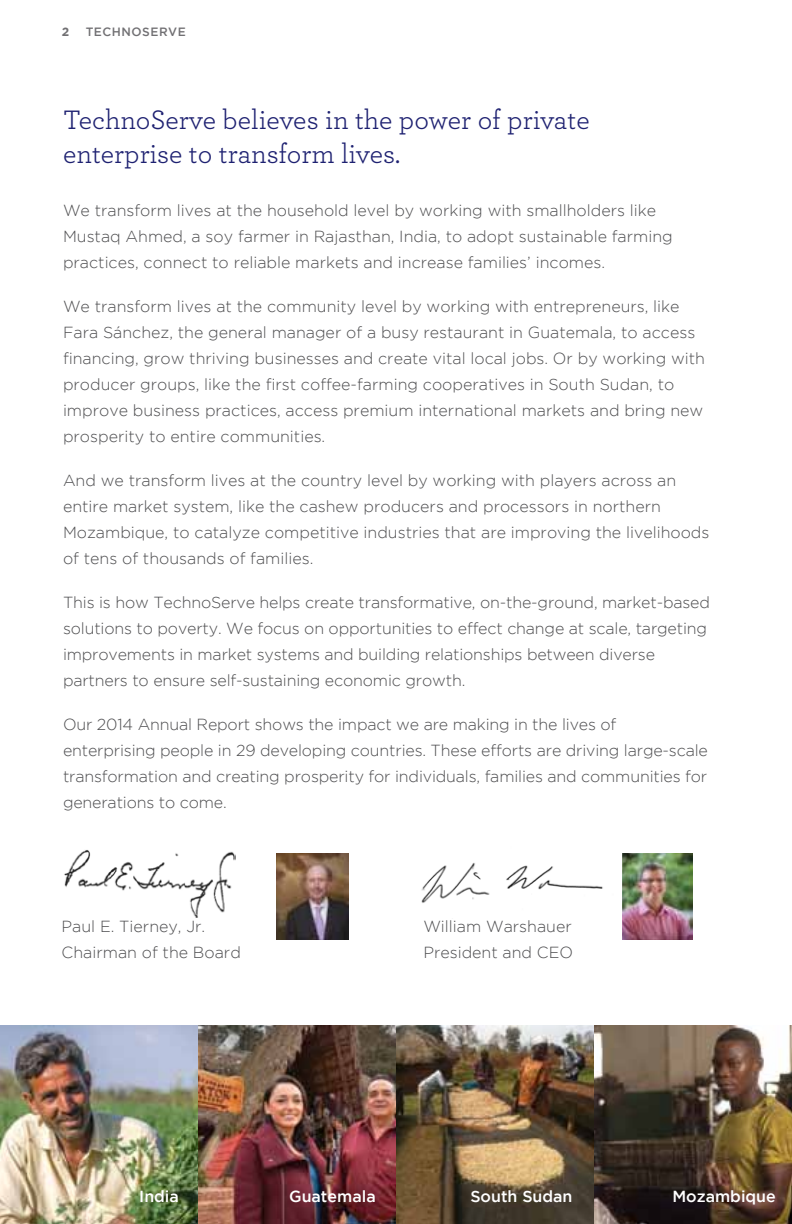
<style>
.page{position:relative;width:792px;height:1224px;background:#fff}
.page>*{position:absolute;margin:0;border:0;box-sizing:border-box;transform-origin:0 0}
.t1{font:28px/34px "Archer";color:#1e2171}
.t2{font:300 16px/26px "Gotham";color:#4d4d4f}
.t3{font:500 16px "Gotham";color:#fff}
.t4{font:500 12px "Gotham";letter-spacing:.045em;color:#717073}
.t5{font:700 12px "Gotham";color:#717073}
</style>
<div class="page">
<img style="left:0;top:1025px;width:792px;height:199px">
<img style="left:421px;top:862px;width:182px;height:41px">
<img style="left:64px;top:850px;width:172px;height:68px">
<img style="left:276px;top:853px;width:72px;height:87px">
<img style="left:622px;top:853px;width:71px;height:87px">
<p class="t5" style="left:62px;top:25px;width:9px">2</p>
<p class="t4" style="left:86px;top:25px;width:102px">TechnoServe</p>
<h1 class="t1" style="left:63px;top:101px;width:528px">TechnoServe believes in the power of private enterprise to transform lives.</h1>
<p class="t2" style="left:63px;top:197px;width:611px">We transform lives at the household level by working with smallholders like<br>Mustaq Ahmed, a soy farmer in Rajasthan, India, to adopt sustainable farming practices, connect to reliable markets and increase families’ incomes.</p>
<p class="t2" style="left:63px;top:293px;width:644px">We transform lives at the community level by working with entrepreneurs, like Fara Sánchez, the general manager of a busy restaurant in Guatemala, to access financing, grow thriving businesses and create vital local jobs. Or by working with producer groups, like the first coffee-farming cooperatives in South Sudan, to improve business practices, access premium international markets and bring new prosperity to entire communities.</p>
<p class="t2" style="left:63px;top:467px;width:648px">And we transform lives at the country level by working with players across an entire market system, like the cashew producers and processors in northern Mozambique, to catalyze competitive industries that are improving the livelihoods of tens of thousands of families.</p>
<p class="t2" style="left:63px;top:589px;width:649px">This is how TechnoServe helps create transformative, on-the-ground, market-based solutions to poverty. We focus on opportunities to effect change at scale, targeting improvements in market systems and building relationships between diverse partners to ensure self-sustaining economic growth.</p>
<p class="t2" style="left:63px;top:711px;width:646px">Our 2014 Annual Report shows the impact we are making in the lives of enterprising people in 29 developing countries. These efforts are driving large-scale transformation and creating prosperity for individuals, families and communities for generations to come.</p>
<p class="t2" style="left:62px;top:913px;width:181px">Paul E. Tierney, Jr.<br>Chairman of the Board</p>
<p class="t2" style="left:423px;top:913px;width:151px">William Warshauer<br>President and CEO</p>
<p class="t3" style="left:139px;top:1187px;width:41px">India</p>
<p class="t3" style="left:289px;top:1187px;width:88px">Guatemala</p>
<p class="t3" style="left:470px;top:1187px;width:104px">South Sudan</p>
<p class="t3" style="left:672px;top:1187px;width:105px">Mozambique</p>
</div>
